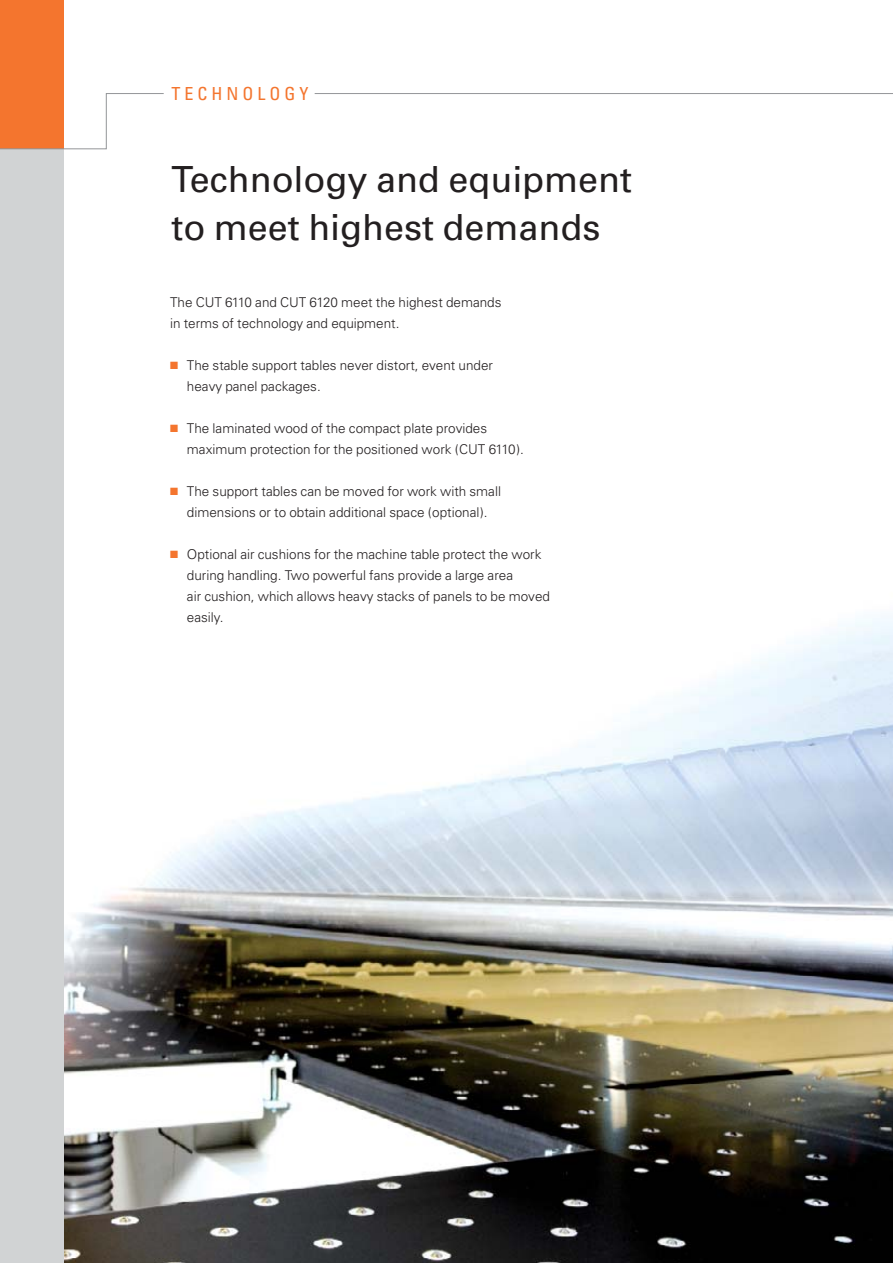
<style>
.page{position:relative;width:893px;height:1263px;background:#fff}
.page>*{position:absolute;margin:0;border:0;box-sizing:border-box;transform-origin:0 0}
.t1{font:36px/48px "Univers";color:#231f20}
.t2{font:condensed 18px "Univers";letter-spacing:.22em;color:#f4752e}
.t3{font:300 13.5px/21px "Univers";color:#231f20}
.s1{color:#f4752e}
</style>
<div class="page">
<img style="left:64px;top:616px;width:829px;height:647px">
<div style="left:0;top:149px;width:64px;height:1114px;background:#d1d3d4"></div>
<div style="left:0;top:0;width:64px;height:149px;background:#f4752e"></div>
<svg style="left:0;top:93px;width:164px;height:57px"></svg>
<hr style="left:315px;top:93px;width:578px;height:1px;background:#939598">
<h2 class="t2" style="left:172px;top:87px;width:138px">TECHNOLOGY</h2>
<h1 class="t1" style="left:172px;top:158px;width:462px">Technology and equipment to meet highest demands</h1>
<p class="t3" style="left:170px;top:293px;width:333px">The CUT 6110 and CUT 6120 meet the highest demands in terms of technology and equipment.</p>
<p class="t3" style="left:187px;top:356px;width:308px;text-indent:-17px"><span class="s1">■</span> The stable support tables never distort, event under heavy panel packages.</p>
<p class="t3" style="left:187px;top:419px;width:338px;text-indent:-17px"><span class="s1">■</span> The laminated wood of the compact plate provides maximum protection for the positioned work (CUT 6110).</p>
<p class="t3" style="left:170px;top:482px;width:332px;text-align:center"><span class="s1">■</span> The support tables can be moved for work with small dimensions or to obtain additional space (optional).</p>
<p class="t3" style="left:187px;top:545px;width:365px;text-indent:-17px"><span class="s1">■</span> Optional air cushions for the machine table protect the work during handling. Two powerful fans provide a large area<br>air cushion, which allows heavy stacks of panels to be moved easily.</p>
</div>
